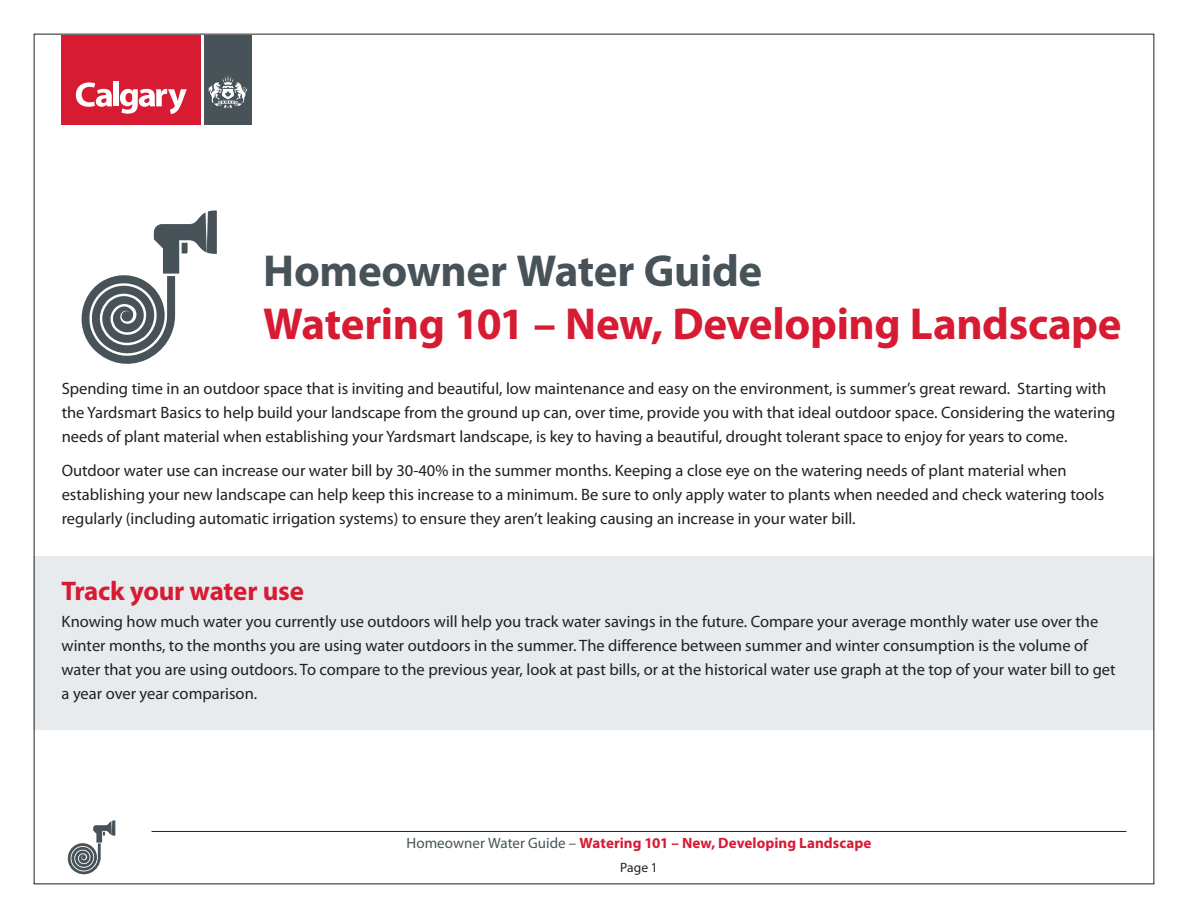
<style>
.page{position:relative;width:1188px;height:918px;background:#fff}
.page>*{position:absolute;margin:0;border:0;box-sizing:border-box;transform-origin:0 0}
.t1{font:700 45px "Myriad Pro";letter-spacing:-.01em;color:#d61b33}
.t2{font:700 45px "Myriad Pro";letter-spacing:-.01em;color:#475359}
.t3{font:700 27px "Myriad Pro";letter-spacing:-.01em;color:#d61b33}
.t4{font:16.5px/24px "Myriad Pro";color:#231f20}
.t5{font:700 15px "Myriad Pro";letter-spacing:.005em;color:#d61b33}
.t6{font:13.5px "Myriad Pro";color:#231f20}
.s1{font-weight:400;color:#475359}
</style>
<div class="page">
<svg style="left:67px;top:820px;width:48px;height:55px"></svg>
<div style="left:34px;top:557px;width:1120px;height:173px;background:#e8ebed"></div>
<svg style="left:81px;top:210px;width:136px;height:154px"></svg>
<hr style="left:152px;top:831px;width:974px;height:1px;background:#231f20">
<div style="left:62px;top:35px;width:139px;height:90px;background:#d61b33"></div>
<div style="left:204px;top:35px;width:47px;height:90px;background:#475359"></div>
<svg style="left:76px;top:82px;width:36px;height:25px"></svg>
<div style="left:113px;top:82px;width:6px;height:24px;background:#fff"></div>
<svg style="left:120px;top:89px;width:67px;height:25px"></svg>
<svg style="left:208px;top:75px;width:39px;height:33px"></svg>
<h1 class="t2" style="left:263px;top:242px;width:500px">Homeowner Water Guide</h1>
<h1 class="t1" style="left:263px;top:294px;width:860px">Watering 101 – New, Developing Landscape</h1>
<p class="t4" style="left:62px;top:376px;width:1055px">Spending time in an outdoor space that is inviting and beautiful, low maintenance and easy on the environment, is summer’s great reward. Starting with the Yardsmart Basics to help build your landscape from the ground up can, over time, provide you with that ideal outdoor space. Considering the watering needs of plant material when establishing your Yardsmart landscape, is key to having a beautiful, drought tolerant space to enjoy for years to come.</p>
<p class="t4" style="left:62px;top:459px;width:1044px">Outdoor water use can increase our water bill by 30-40% in the summer months. Keeping a close eye on the watering needs of plant material when establishing your new landscape can help keep this increase to a minimum. Be sure to only apply water to plants when needed and check watering tools regularly (including automatic irrigation systems) to ensure they aren’t leaking causing an increase in your water bill.</p>
<h2 class="t3" style="left:62px;top:573px;width:244px">Track your water use</h2>
<p class="t4" style="left:62px;top:609px;width:1056px">Knowing how much water you currently use outdoors will help you track water savings in the future. Compare your average monthly water use over the winter months, to the months you are using water outdoors in the summer. The difference between summer and winter consumption is the volume of water that you are using outdoors. To compare to the previous year, look at past bills, or at the historical water use graph at the top of your water bill to get a year over year comparison.</p>
<p class="t5" style="left:407px;top:833px;width:466px"><span class="s1">Homeowner Water Guide –</span> Watering 101 – New, Developing Landscape</p>
<p class="t6" style="left:620px;top:859px;width:39px">Page 1</p>
</div>
